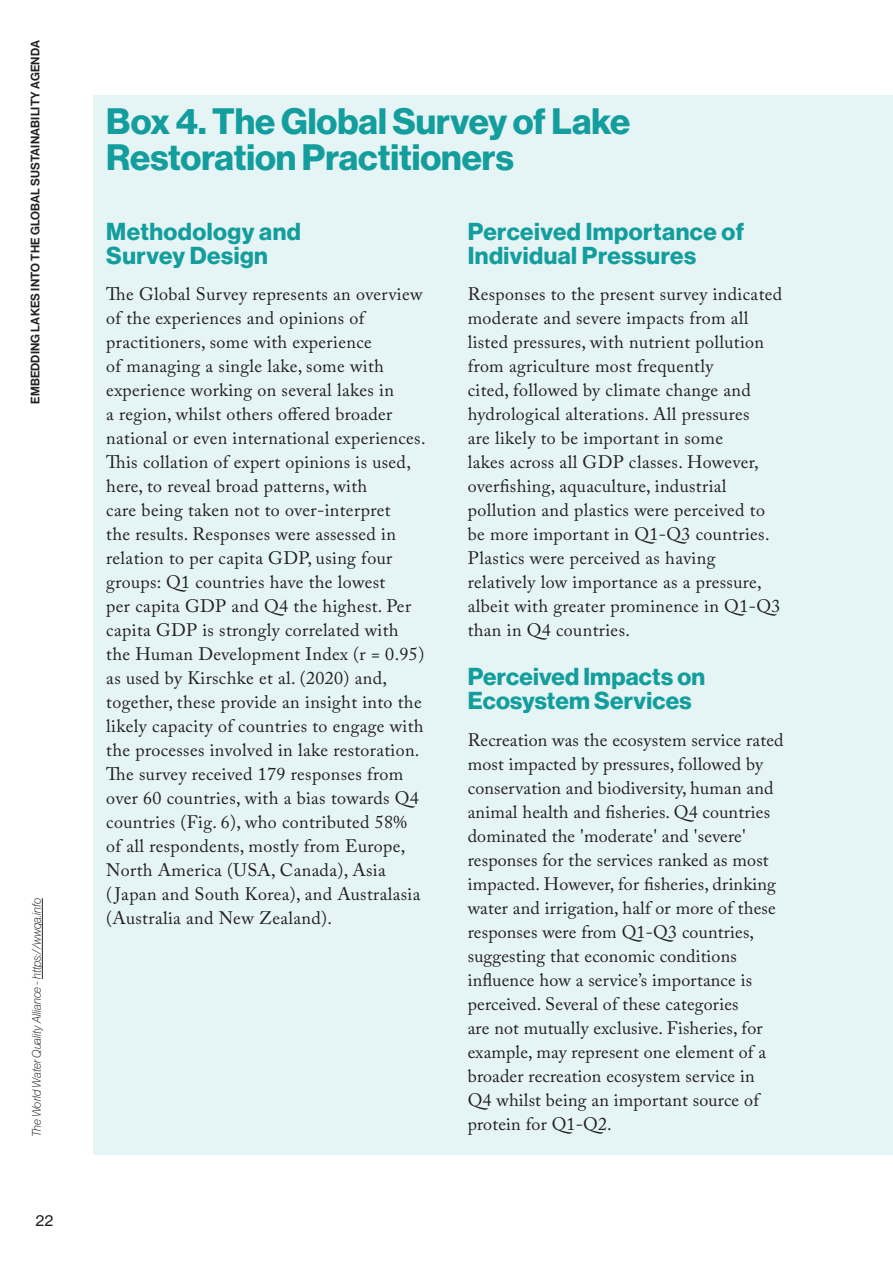
<style>
.page{position:relative;width:893px;height:1263px;background:#fff}
.page>*{position:absolute;margin:0;border:0;box-sizing:border-box;transform-origin:0 0}
.Heading_1{font:36px/36px "N Haas Grotesk DS Pro 75 Bd";color:#149d9d}
.Heading_2{font:24px/24px "N Haas Grotesk DS Pro 75 Bd";letter-spacing:.02em;color:#149d9d}
.Body_text{font:18px/24px "Adobe Caslon Pro";letter-spacing:.02em;color:#231f20}
.t1{font:15px "N Haas Grotesk TX Pro 55 Rg";color:#231f20}
.t2{font:12px "N Haas Grotesk DS Pro 65 Md";letter-spacing:.015em;color:#231f20}
.t3{font:12px "N Haas Grotesk DS Pro 36 X Lt It";letter-spacing:.01em;color:#231f20}
</style>
<div class="page">
<hr style="left:42px;top:898px;width:1px;height:81px;background:#231f20">
<div style="left:94px;top:95px;width:799px;height:1059px;background:#e5f4f4"></div>
<p class="t2" style="left:28px;top:404px;width:365px;rotate:-90deg">EMBEDDING LAKES INTO THE GLOBAL SUSTAINABILITY AGENDA</p>
<p class="t3" style="left:30px;top:1137px;width:241px;rotate:-90deg">The World Water Quality Alliance - https://wwqa.info</p>
<p class="t1" style="left:36px;top:1212px;width:19px">22</p>
<p class="Heading_1" style="left:106px;top:104px;width:526px">Box 4. The Global Survey of Lake<br>Restoration Practitioners</p>
<p class="Heading_2" style="left:106px;top:220px;width:196px">Methodology and<br>Survey Design</p>
<p class="Body_text" style="left:106px;top:282px;width:321px">The Global Survey represents an overview of the experiences and opinions of practitioners, some with experience<br>of managing a single lake, some with experience working on several lakes in<br>a region, whilst others offered broader national or even international experiences.<br>This collation of expert opinions is used, here, to reveal broad patterns, with<br>care being taken not to over-interpret<br>the results. Responses were assessed in relation to per capita GDP, using four groups: Q1 countries have the lowest<br>per capita GDP and Q4 the highest. Per capita GDP is strongly correlated with the Human Development Index (r = 0.95) as used by Kirschke et al. (2020) and, together, these provide an insight into the likely capacity of countries to engage with the processes involved in lake restoration.<br>The survey received 179 responses from over 60 countries, with a bias towards Q4 countries (Fig. 6), who contributed 58% of all respondents, mostly from Europe, North America (USA, Canada), Asia<br>( Japan and South Korea), and Australasia (Australia and New Zealand).</p>
<p class="Heading_2" style="left:468px;top:220px;width:278px">Perceived Importance of<br>Individual Pressures</p>
<p class="Body_text" style="left:468px;top:282px;width:316px">Responses to the present survey indicated moderate and severe impacts from all listed pressures, with nutrient pollution from agriculture most frequently<br>cited, followed by climate change and hydrological alterations. All pressures<br>are likely to be important in some<br>lakes across all GDP classes. However, overfishing, aquaculture, industrial pollution and plastics were perceived to be more important in Q1-Q3 countries.<br>Plastics were perceived as having relatively low importance as a pressure, albeit with greater prominence in Q1-Q3 than in Q4 countries.</p>
<p class="Heading_2" style="left:468px;top:665px;width:239px">Perceived Impacts on<br>Ecosystem Services</p>
<p class="Body_text" style="left:468px;top:728px;width:317px">Recreation was the ecosystem service rated most impacted by pressures, followed by conservation and biodiversity, human and animal health and fisheries. Q4 countries dominated the 'moderate' and 'severe' responses for the services ranked as most impacted. However, for fisheries, drinking water and irrigation, half or more of these responses were from Q1-Q3 countries, suggesting that economic conditions influence how a service’s importance is perceived. Several of these categories<br>are not mutually exclusive. Fisheries, for example, may represent one element of a broader recreation ecosystem service in<br>Q4 whilst being an important source of protein for Q1-Q2.</p>
</div>
